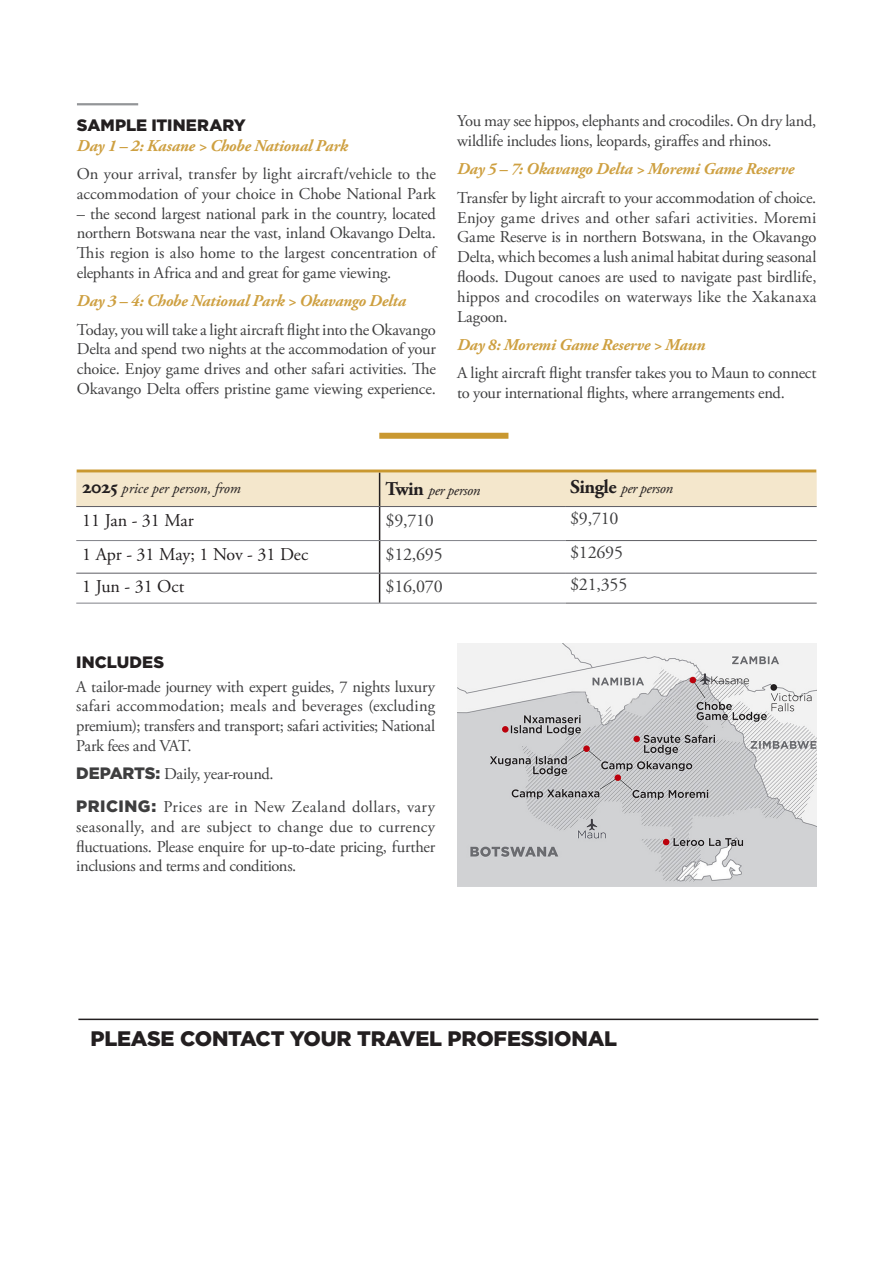
<style>
.page{position:relative;width:893px;height:1263px;background:#fff}
.page>*{position:absolute;margin:0;border:0;box-sizing:border-box;transform-origin:0 0}
.t1{font:900 21px "Gotham";letter-spacing:-.01em;color:#231f20}
.t2{font:18px "Adobe Garamond Pro";color:#231f20}
.table_totals{font:18px "Adobe Garamond Pro";letter-spacing:-.01em;color:#3e3e3f}
.Body{font:16.5px/19.8px "Adobe Garamond Pro";letter-spacing:-.01em;color:#3e3e3f;text-align:justify}
.Body-2{font:italic 700 16.5px "Adobe Garamond Pro";letter-spacing:-.015em;color:#cea041}
.t3{font:900 16.5px "Gotham";color:#231f20}
.Table_H{font:italic 15px "Adobe Garamond Pro";letter-spacing:-.015em;color:#231f20}
.s1{font-weight:700;font-style:normal;font-size:19.5px}
.s2{font-family:"Gotham";font-weight:900}
</style>
<div class="page">
<hr style="left:78px;top:1018px;width:740px;height:2px;background:#231f20">
<div style="left:379px;top:433px;width:129px;height:6px;background:#c99830"></div>
<hr style="left:77px;top:103px;width:61px;height:2px;background:#939598">
<div style="left:76px;top:472px;width:741px;height:34px;background:#f4e7cc"></div>
<hr style="left:379px;top:472px;width:1px;height:34px;background:#231f20">
<hr style="left:379px;top:507px;width:1px;height:33px;background:#231f20">
<hr style="left:379px;top:541px;width:1px;height:32px;background:#231f20">
<hr style="left:379px;top:573px;width:1px;height:30px;background:#231f20">
<hr style="left:76px;top:506px;width:304px;height:1px;background:#5d5d63">
<hr style="left:380px;top:506px;width:186px;height:1px;background:#5d5d63">
<hr style="left:566px;top:506px;width:251px;height:1px;background:#5d5d63">
<hr style="left:566px;top:540px;width:251px;height:1px;background:#5d5d63">
<hr style="left:76px;top:573px;width:304px;height:1px;background:#5d5d63">
<hr style="left:380px;top:573px;width:186px;height:1px;background:#5d5d63">
<hr style="left:566px;top:573px;width:251px;height:1px;background:#5d5d63">
<hr style="left:566px;top:603px;width:251px;height:1px;background:#5d5d63">
<hr style="left:76px;top:540px;width:304px;height:1px;background:#818288">
<hr style="left:380px;top:540px;width:186px;height:1px;background:#818288">
<hr style="left:76px;top:603px;width:304px;height:1px;background:#818288">
<hr style="left:380px;top:603px;width:186px;height:1px;background:#818288">
<hr style="left:77px;top:469px;width:739px;height:3px;background:#c99830">
<img style="left:457px;top:643px;width:359px;height:243px">
<h2 class="t3" style="left:77px;top:116px;width:170px">SAMPLE ITINERARY</h2>
<p class="Body-2" style="left:77px;top:136px;width:272px">Day 1 – 2: Kasane &gt; Chobe National Park</p>
<p class="Body" style="left:77px;top:164px;width:360px">On your arrival, transfer by light aircraft/vehicle to the accommodation of your choice in Chobe National Park</p>
<p class="Body" style="left:77px;top:204px;width:360px">– the second largest national park in the country, located northern Botswana near the vast, inland Okavango Delta.<br>This region is also home to the largest concentration of elephants in Africa and and great for game viewing.</p>
<p class="Body-2" style="left:77px;top:292px;width:331px">Day 3 – 4: Chobe National Park &gt; Okavango Delta</p>
<p class="Body" style="left:77px;top:320px;width:360px">Today, you will take a light aircraft flight into the Okavango Delta and spend two nights at the accommodation of your choice. Enjoy game drives and other safari activities. The Okavango Delta offers pristine game viewing experience.</p>
<p class="Body" style="left:457px;top:112px;width:361px">You may see hippos, elephants and crocodiles. On dry land, wildlife includes lions, leopards, giraffes and rhinos.</p>
<p class="Body-2" style="left:457px;top:160px;width:339px">Day 5 – 7: Okavango Delta &gt; Moremi Game Reserve</p>
<p class="Body" style="left:457px;top:188px;width:361px">Transfer by light aircraft to your accommodation of choice.<br>Enjoy game drives and other safari activities. Moremi Game Reserve is in northern Botswana, in the Okavango Delta, which becomes a lush animal habitat during seasonal floods. Dugout canoes are used to navigate past birdlife, hippos and crocodiles on waterways like the Xakanaxa Lagoon.</p>
<p class="Body-2" style="left:457px;top:335px;width:250px">Day 8: Moremi Game Reserve &gt; Maun</p>
<p class="Body" style="left:457px;top:364px;width:361px">A light aircraft flight transfer takes you to Maun to connect to your international flights, where arrangements end.</p>
<p class="Table_H" style="left:82px;top:479px;width:160px"><span class="s1">2025</span> price per person, from</p>
<p class="Table_H" style="left:386px;top:481px;width:96px"><span class="s1">Twin</span> per person</p>
<p class="Table_H" style="left:570px;top:479px;width:104px"><span class="s1">Single</span> per person</p>
<p class="t2" style="left:82px;top:509px;width:113px">11 Jan - 31 Mar</p>
<p class="table_totals" style="left:386px;top:509px;width:50px">$9,710</p>
<p class="table_totals" style="left:570px;top:507px;width:50px">$9,710</p>
<p class="t2" style="left:82px;top:543px;width:228px">1 Apr - 31 May; 1 Nov - 31 Dec</p>
<p class="table_totals" style="left:386px;top:543px;width:59px">$12,695</p>
<p class="table_totals" style="left:570px;top:541px;width:54px">$12695</p>
<p class="t2" style="left:82px;top:576px;width:103px">1 Jun - 31 Oct</p>
<p class="table_totals" style="left:386px;top:576px;width:59px">$16,070</p>
<p class="table_totals" style="left:570px;top:574px;width:59px">$21,355</p>
<h2 class="t3" style="left:76px;top:652px;width:89px">INCLUDES</h2>
<p class="Body" style="left:76px;top:677px;width:360px">A tailor-made journey with expert guides, 7 nights luxury safari accommodation; meals and beverages (excluding premium); transfers and transport; safari activities; National Park fees and VAT.</p>
<p class="Body" style="left:76px;top:765px;width:199px"><span class="s2">DEPARTS:</span> Daily, year-round.</p>
<p class="Body" style="left:76px;top:797px;width:360px"><span class="s2">PRICING:</span> Prices are in New Zealand dollars, vary seasonally, and are subject to change due to currency fluctuations. Please enquire for up-to-date pricing, further inclusions and terms and conditions.</p>
<p class="t1" style="left:90px;top:1026px;width:528px">PLEASE CONTACT YOUR TRAVEL PROFESSIONAL</p>
</div>
